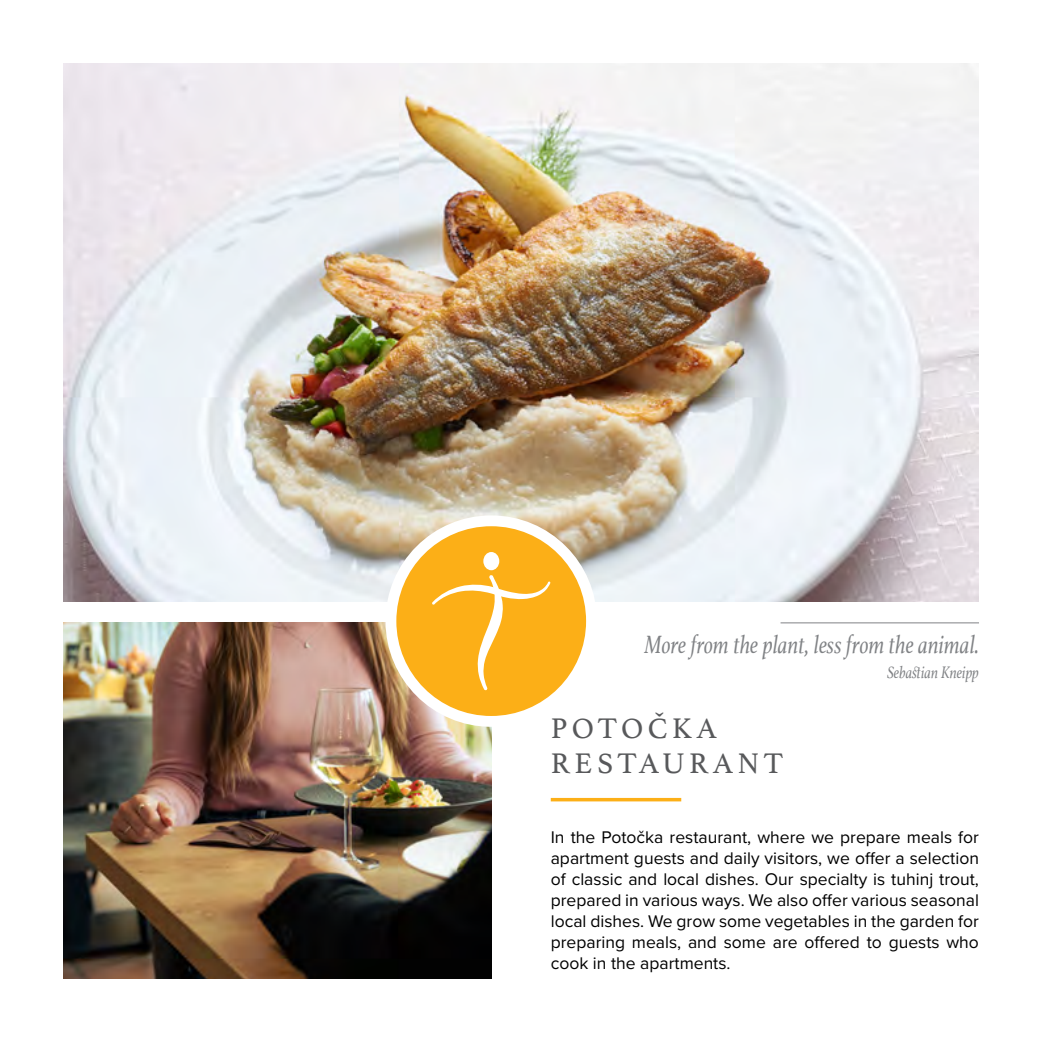
<style>
.page{position:relative;width:1042px;height:1042px;background:#fff}
.page>*{position:absolute;margin:0;border:0;box-sizing:border-box;transform-origin:0 0}
.t1{font:29.75px/35.7px "Athelas";letter-spacing:.15em;color:#58595b}
.t2{font:italic 26.25px "Athelas";color:#808285;scale:.8 1}
.t3{font:17.5px/21px "Proxima Nova";color:#000;text-align:justify}
.t4{font:italic 17.5px "Athelas";color:#808285;scale:.8 1}
</style>
<div class="page">
<img style="left:63px;top:63px;width:916px;height:539px">
<hr style="left:551px;top:798px;width:130px;height:3px;background:#fcaf17">
<img style="left:63px;top:622px;width:428px;height:357px">
<div style="left:385px;top:515px;width:212px;height:212px;border:22px solid #fff;border-radius:50%"></div>
<div style="left:396px;top:526px;width:190px;height:190px;background:#fcaf17;border-radius:50%"></div>
<div style="left:483px;top:552px;width:16px;height:18px;background:#fff;border-radius:50%"></div>
<svg style="left:432px;top:575px;width:118px;height:115px"></svg>
<hr style="left:780px;top:622px;width:199px;height:1px;background:#808285">
<h2 class="t2" style="left:644px;top:624px;width:420px">More from the plant, less from the animal.</h2>
<p class="t4" style="left:887px;top:659px;width:116px">Sebastian Kneipp</p>
<h1 class="t1" style="left:551px;top:709px;width:234px">POTOČKA<br>RESTAURANT</h1>
<p class="t3" style="left:551px;top:825px;width:430px">In the Potočka restaurant, where we prepare meals for apartment guests and daily visitors, we offer a selection of classic and local dishes. Our specialty is tuhinj trout, prepared in various ways. We also offer various seasonal local dishes. We grow some vegetables in the garden for preparing meals, and some are offered to guests who cook in the apartments.</p>
</div>
